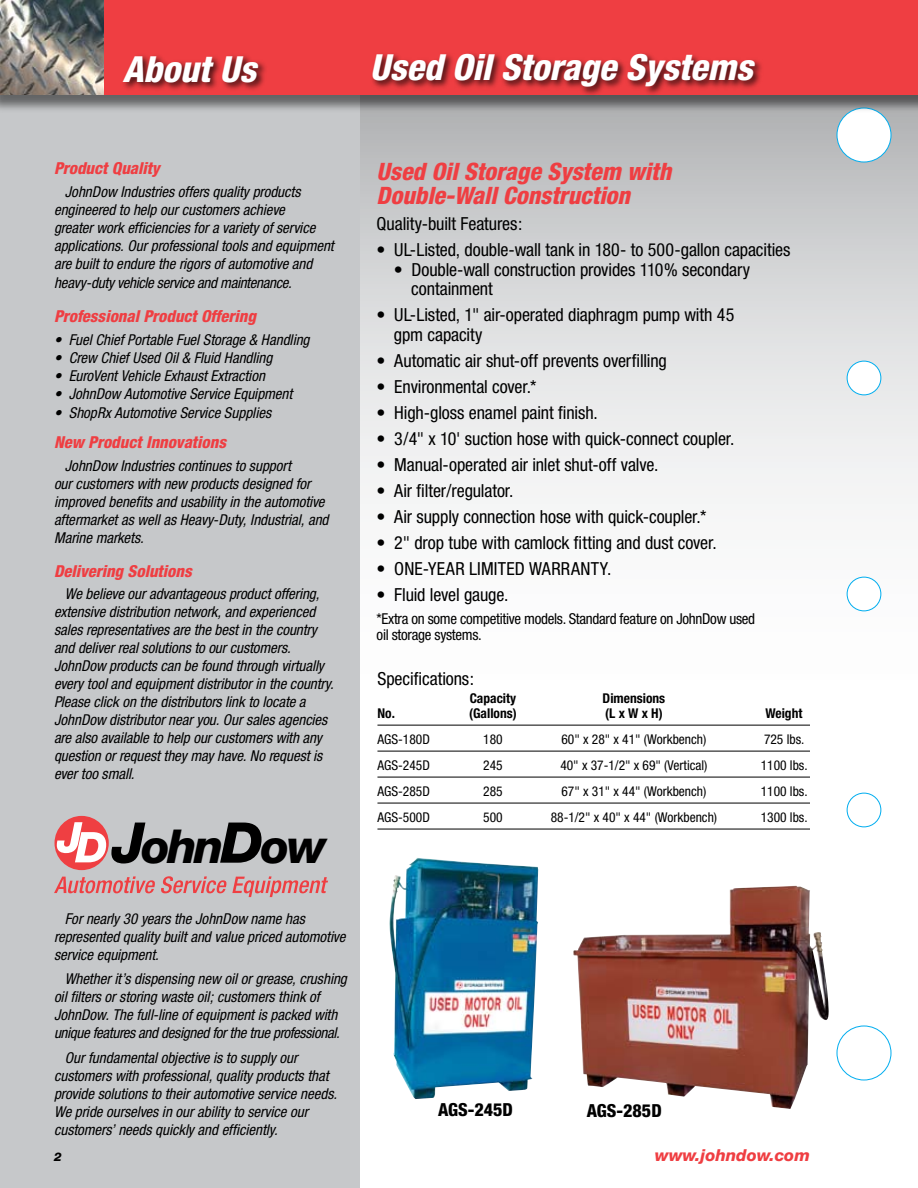
<style>
.page{position:relative;width:918px;height:1188px;background:#fff}
.page>*{position:absolute;margin:0;border:0;box-sizing:border-box;transform-origin:0 0}
.t1{font:italic 800 46.8px "Helvetica Neue";color:#000}
.t2{font:italic 800 condensed 36px "Helvetica Neue";color:#fff}
.t3{font:italic 800 condensed 24px/24px "Helvetica Neue";color:#ef3e42}
.t4{font:condensed 18px/19.5px "Helvetica Neue";letter-spacing:-.005em;color:#000}
.t5{font:condensed 18px "Helvetica Neue";letter-spacing:.015em;color:#000}
.t6{font:800 condensed 18px "Helvetica Neue";color:#000}
.t7{font:italic 800 condensed 16.5px "Helvetica Neue";color:#ef3e42}
.t8{font:italic 800 16.5px "Helvetica Neue";color:#ef3e42}
.t9{font:italic condensed 15px/18px "Helvetica Neue";letter-spacing:-.005em;color:#000}
.t10{font:condensed 15px/16.5px "Helvetica Neue";letter-spacing:-.02em;color:#000}
.t11{font:condensed 13.5px "Helvetica Neue";color:#000}
.t12{font:700 condensed 13.5px "Helvetica Neue";color:#000}
.t13{font:italic 800 12px "Helvetica Neue";color:#000}
.s1{font-size:56.25px}
</style>
<div class="page">
<svg style="left:359px;top:115px;width:559px;height:618px"></svg>
<div style="left:0;top:59px;width:359px;height:1129px;background:#c6c8ca"></div>
<div style="left:837px;top:108px;width:54px;height:54px;background:#fff;border-radius:50%"></div>
<div style="left:837px;top:108px;width:54px;height:54px;border:1px solid #00adef;border-radius:50%"></div>
<div style="left:837px;top:1026px;width:54px;height:54px;border:1px solid #00adef;border-radius:50%"></div>
<div style="left:847px;top:361px;width:34px;height:34px;background:#fff;border-radius:50%"></div>
<div style="left:847px;top:361px;width:34px;height:34px;border:1px solid #00adef;border-radius:50%"></div>
<div style="left:847px;top:577px;width:34px;height:34px;background:#fff;border-radius:50%"></div>
<div style="left:847px;top:577px;width:34px;height:34px;border:1px solid #00adef;border-radius:50%"></div>
<div style="left:847px;top:793px;width:34px;height:34px;border:1px solid #00adef;border-radius:50%"></div>
<div style="left:0;top:0;width:918px;height:115px;background:#000;opacity:.5"></div>
<div style="left:0;top:0;width:918px;height:94px;background:#ef3e42"></div>
<img style="left:0;top:0;width:104px;height:94px">
<div style="left:120px;top:52px;width:148px;height:41px;background:#000;opacity:.75"></div>
<div style="left:370px;top:50px;width:395px;height:48px;background:#000;opacity:.75"></div>
<svg style="left:54px;top:876px;width:101px;height:17px"></svg>
<svg style="left:161px;top:876px;width:167px;height:21px"></svg>
<div style="left:55px;top:816px;width:54px;height:54px;background:#ef3f42;border-radius:50%"></div>
<svg style="left:57px;top:822px;width:49px;height:40px"></svg>
<hr style="left:377px;top:725px;width:433px;height:1px;background:#000">
<hr style="left:377px;top:751px;width:433px;height:1px;background:#000">
<hr style="left:377px;top:777px;width:433px;height:1px;background:#000">
<hr style="left:377px;top:803px;width:433px;height:1px;background:#000">
<hr style="left:377px;top:829px;width:433px;height:1px;background:#000">
<img style="left:573px;top:886px;width:256px;height:223px">
<img style="left:389px;top:858px;width:149px;height:241px">
<h2 class="t2" style="left:123px;top:47px;width:135px">About Us</h2>
<h2 class="t2" style="left:370px;top:45px;width:385px">Used Oil Storage Systems</h2>
<p class="t7" style="left:54px;top:158px;width:107px">Product Quality</p>
<p class="t9" style="left:54px;top:183px;width:281px;text-indent:11px">JohnDow Industries offers quality products engineered to help our customers achieve<br>greater work efficiencies for a variety of service applications. Our professional tools and equipment are built to endure the rigors of automotive and</p>
<p class="t9" style="left:54px;top:274px;width:239px">heavy-duty vehicle service and maintenance.</p>
<p class="t7" style="left:54px;top:306px;width:203px">Professional Product Offering</p>
<p class="t9" style="left:54px;top:330px;width:257px">• Fuel Chief Portable Fuel Storage &amp; Handling</p>
<p class="t9" style="left:54px;top:348px;width:220px">• Crew Chief Used Oil &amp; Fluid Handling</p>
<p class="t9" style="left:54px;top:366px;width:213px">• EuroVent Vehicle Exhaust Extraction</p>
<p class="t9" style="left:54px;top:384px;width:240px">• JohnDow Automotive Service Equipment</p>
<p class="t9" style="left:54px;top:404px;width:219px">• ShopRx Automotive Service Supplies</p>
<p class="t7" style="left:54px;top:432px;width:173px">New Product Innovations</p>
<p class="t9" style="left:54px;top:457px;width:276px;text-indent:11px">JohnDow Industries continues to support<br>our customers with new products designed for improved benefits and usability in the automotive aftermarket as well as Heavy-Duty, Industrial, and Marine markets.</p>
<p class="t7" style="left:54px;top:561px;width:139px">Delivering Solutions</p>
<p class="t9" style="left:54px;top:585px;width:281px;text-indent:11px">We believe our advantageous product offering, extensive distribution network, and experienced sales representatives are the best in the country and deliver real solutions to our customers.<br>JohnDow products can be found through virtually every tool and equipment distributor in the country.<br>Please click on the distributors link to locate a JohnDow distributor near you. Our sales agencies are also available to help our customers with any question or request they may have. No request is ever too small.</p>
<h1 class="t1" style="left:111px;top:818px;width:216px"><span class="s1">J</span>ohn<span class="s1">D</span>ow</h1>
<p class="t9" style="left:54px;top:909px;width:293px;text-indent:11px">For nearly 30 years the JohnDow name has represented quality built and value priced automotive service equipment.</p>
<p class="t9" style="left:54px;top:970px;width:294px;text-indent:11px">Whether it’s dispensing new oil or grease, crushing oil filters or storing waste oil; customers think of JohnDow. The full-line of equipment is packed with unique features and designed for the true professional.</p>
<p class="t9" style="left:54px;top:1048px;width:285px;text-indent:11px">Our fundamental objective is to supply our customers with professional, quality products that provide solutions to their automotive service needs.<br>We pride ourselves in our ability to service our customers’ needs quickly and efficiently.</p>
<h3 class="t3" style="left:377px;top:159px;width:296px">Used Oil Storage System with<br>Double-Wall Construction</h3>
<p class="t4" style="left:377px;top:214px;width:147px">Quality-built Features:</p>
<p class="t4" style="left:377px;top:240px;width:415px">• UL-Listed, double-wall tank in 180- to 500-gallon capacities</p>
<p class="t4" style="left:411px;top:260px;width:340px;text-indent:-17px">• Double-wall construction provides 110% secondary containment</p>
<p class="t4" style="left:394px;top:305px;width:342px;text-indent:-17px">• UL-Listed, 1" air-operated diaphragm pump with 45 gpm capacity</p>
<p class="t4" style="left:377px;top:350px;width:292px">• Automatic air shut-off prevents overfilling</p>
<p class="t4" style="left:377px;top:376px;width:161px">• Environmental cover.*</p>
<p class="t4" style="left:377px;top:402px;width:223px">• High-gloss enamel paint finish.</p>
<p class="t4" style="left:377px;top:428px;width:359px">• 3/4" x 10' suction hose with quick-connect coupler.</p>
<p class="t4" style="left:377px;top:454px;width:283px">• Manual-operated air inlet shut-off valve.</p>
<p class="t4" style="left:377px;top:480px;width:138px">• Air filter/regulator.</p>
<p class="t4" style="left:377px;top:506px;width:331px">• Air supply connection hose with quick-coupler.*</p>
<p class="t4" style="left:377px;top:532px;width:342px">• 2" drop tube with camlock fitting and dust cover.</p>
<p class="t5" style="left:377px;top:558px;width:236px">• ONE-YEAR LIMITED WARRANTY.</p>
<p class="t4" style="left:377px;top:584px;width:133px">• Fluid level gauge.</p>
<p class="t10" style="left:377px;top:610px;width:380px">*Extra on some competitive models. Standard feature on JohnDow used oil storage systems.</p>
<p class="t4" style="left:377px;top:669px;width:98px">Specifications:</p>
<p class="t12" style="left:470px;top:690px;width:48px">Capacity</p>
<p class="t12" style="left:603px;top:690px;width:64px">Dimensions</p>
<p class="t12" style="left:377px;top:705px;width:19px">No.</p>
<p class="t12" style="left:469px;top:705px;width:49px">(Gallons)</p>
<p class="t12" style="left:605px;top:705px;width:59px">(L x W x H)</p>
<p class="t12" style="left:765px;top:705px;width:39px">Weight</p>
<p class="t11" style="left:377px;top:732px;width:54px">AGS-180D</p>
<p class="t11" style="left:483px;top:732px;width:21px">180</p>
<p class="t11" style="left:561px;top:732px;width:147px">60" x 28" x 41" (Workbench)</p>
<p class="t11" style="left:764px;top:732px;width:42px">725 lbs.</p>
<p class="t11" style="left:377px;top:758px;width:54px">AGS-245D</p>
<p class="t11" style="left:483px;top:758px;width:21px">245</p>
<p class="t11" style="left:560px;top:758px;width:149px">40" x 37-1/2" x 69" (Vertical)</p>
<p class="t11" style="left:761px;top:758px;width:48px">1100 lbs.</p>
<p class="t11" style="left:377px;top:784px;width:54px">AGS-285D</p>
<p class="t11" style="left:483px;top:784px;width:21px">285</p>
<p class="t11" style="left:561px;top:784px;width:147px">67" x 31" x 44" (Workbench)</p>
<p class="t11" style="left:761px;top:784px;width:48px">1100 lbs.</p>
<p class="t11" style="left:377px;top:810px;width:54px">AGS-500D</p>
<p class="t11" style="left:483px;top:810px;width:21px">500</p>
<p class="t11" style="left:551px;top:810px;width:168px">88-1/2" x 40" x 44" (Workbench)</p>
<p class="t11" style="left:761px;top:810px;width:48px">1300 lbs.</p>
<p class="t6" style="left:438px;top:1099px;width:76px">AGS-245D</p>
<p class="t6" style="left:587px;top:1099px;width:76px">AGS-285D</p>
<p class="t13" style="left:54px;top:1150px;width:9px">2</p>
<p class="t8" style="left:655px;top:1145px;width:156px">www.johndow.com</p>
</div>
